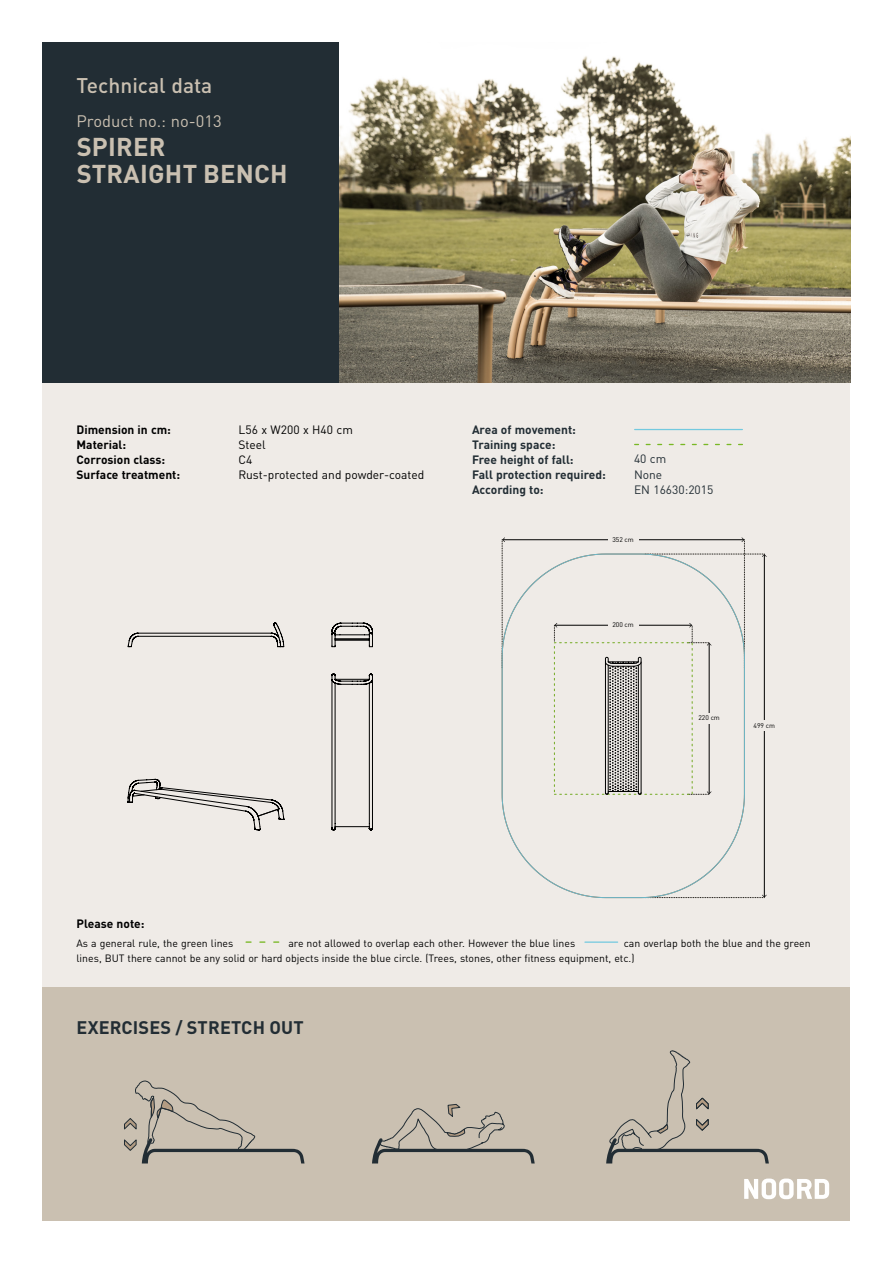
<style>
.page{position:relative;width:893px;height:1263px;background:#fff}
.page>*{position:absolute;margin:0;border:0;box-sizing:border-box;transform-origin:0 0}
.t1{font:700 25.5px/27px "DIN Pro";letter-spacing:.01em;color:#cac0b1}
.t2{font:500 21px "DIN Pro";color:#cac0b1}
.t3{font:700 18px "DIN Pro";letter-spacing:.01em;color:#222d34}
.t4{font:16.5px "DIN Pro";color:#cac0b1}
.t5{font:700 12px/15px "DIN Pro";color:#222d34}
.t6{font:700 12px "DIN Pro";color:#000}
.t7{font:12px "DIN Pro";color:#000}
.t8{font:12px "DIN Pro";color:#222d34}
.t9{font:10.5px/15px "DIN Pro";color:#000}
.t10{font:6.75px "DIN Pro";color:#000}
</style>
<div class="page">
<div style="left:43px;top:383px;width:807px;height:837px;background:#efebe7"></div>
<div style="left:43px;top:43px;width:807px;height:340px;background:#222d34"></div>
<div style="left:43px;top:986px;width:807px;height:234px;background:#cac0b1"></div>
<svg style="left:744px;top:1178px;width:85px;height:21px"></svg>
<svg style="left:606px;top:1050px;width:163px;height:113px"></svg>
<svg style="left:372px;top:1104px;width:163px;height:59px"></svg>
<svg style="left:124px;top:1080px;width:180px;height:83px"></svg>
<hr style="left:635px;top:429px;width:107px;height:1px;background:#73c9df">
<svg style="left:635px;top:444px;width:107px;height:1px"></svg>
<hr style="left:503px;top:539px;width:241px;height:1px;background:#000">
<svg style="left:502px;top:537px;width:3px;height:16px"></svg>
<hr style="left:764px;top:555px;width:1px;height:342px;background:#000">
<svg style="left:745px;top:895px;width:22px;height:3px"></svg>
<svg style="left:501px;top:553px;width:244px;height:345px"></svg>
<div style="left:554px;top:642px;width:139px;height:153px;border:1px dashed #7ab925"></div>
<svg style="left:605px;top:537px;width:162px;height:258px"></svg>
<svg style="left:127px;top:622px;width:246px;height:208px"></svg>
<svg style="left:246px;top:941px;width:33px;height:2px"></svg>
<hr style="left:585px;top:941px;width:33px;height:2px;background:#73c9df">
<img style="left:340px;top:43px;width:510px;height:340px">
<h2 class="t2" style="left:77px;top:69px;width:137px">Technical data</h2>
<h3 class="t4" style="left:77px;top:109px;width:147px">Product no.: no-013</h3>
<h1 class="t1" style="left:77px;top:132px;width:213px">SPIRER<br>STRAIGHT BENCH</h1>
<p class="t6" style="left:77px;top:421px;width:96px">Dimension in cm:</p>
<p class="t7" style="left:239px;top:421px;width:116px">L56 x W200 x H40 cm</p>
<p class="t6" style="left:77px;top:436px;width:51px">Material:</p>
<p class="t7" style="left:239px;top:436px;width:29px">Steel</p>
<p class="t6" style="left:77px;top:451px;width:90px">Corrosion class:</p>
<p class="t7" style="left:239px;top:451px;width:15px">C4</p>
<p class="t6" style="left:77px;top:466px;width:105px">Surface treatment:</p>
<p class="t7" style="left:239px;top:466px;width:187px">Rust-protected and powder-coated</p>
<p class="t5" style="left:472px;top:422px;width:105px">Area of movement:<br>Training space:<br>Free height of fall:</p>
<p class="t8" style="left:634px;top:449px;width:34px">40 cm</p>
<p class="t5" style="left:472px;top:467px;width:135px">Fall protection required:</p>
<p class="t8" style="left:634px;top:466px;width:30px">None</p>
<p class="t5" style="left:472px;top:482px;width:73px">According to:</p>
<p class="t8" style="left:634px;top:481px;width:81px">EN 16630:2015</p>
<p class="t10" style="left:612px;top:534px;width:23px">352 cm</p>
<p class="t10" style="left:612px;top:619px;width:23px">200 cm</p>
<p class="t10" style="left:698px;top:713px;width:23px">220 cm</p>
<p class="t10" style="left:754px;top:720px;width:23px">499 cm</p>
<p class="t6" style="left:77px;top:914px;width:69px">Please note:</p>
<p class="t9" style="left:77px;top:935px;width:158px">As a general rule, the green lines</p>
<p class="t9" style="left:288px;top:935px;width:288px">are not allowed to overlap each other. However the blue lines</p>
<p class="t9" style="left:77px;top:935px;width:736px;text-indent:547px">can overlap both the blue and the green lines, BUT there cannot be any solid or hard objects inside the blue circle. (Trees, stones, other fitness equipment, etc.)</p>
<h3 class="t3" style="left:77px;top:1014px;width:228px">EXERCISES / STRETCH OUT</h3>
</div>
